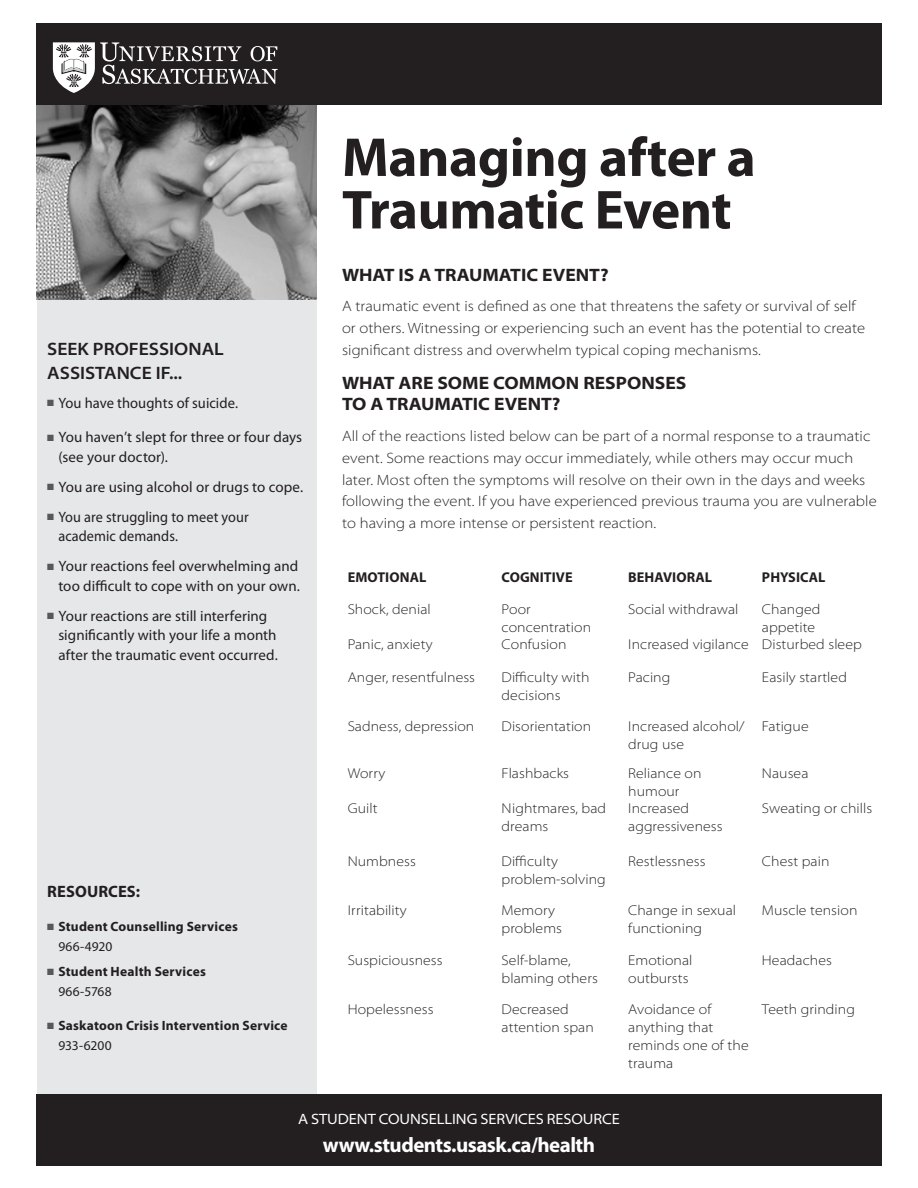
<style>
.page{position:relative;width:918px;height:1188px;background:#fff}
.page>*{position:absolute;margin:0;border:0;box-sizing:border-box;transform-origin:0 0}
.heading_1{font:700 55.35px/52.5px "Myriad Pro";letter-spacing:-.01em;color:#231f20}
.t1{font:700 21px "Myriad Pro";letter-spacing:-.025em;color:#fff}
.heading_2{font:700 semi-expanded 18px/21px "Myriad Pro";color:#231f20}
.heading_2-2{font:600 semi-expanded 18px/24px "Myriad Pro";color:#231f20}
.sidebar_body{font:700 16.5px "Myriad Pro";letter-spacing:.005em;color:#231f20}
.body_half_space{font:300 semi-expanded 15px/21.8px "Myriad Pro";letter-spacing:.005em;color:#231f20}
.sidebar_body-2{font:15px/19.5px "Myriad Pro";letter-spacing:.005em;color:#231f20}
.sidebar_body-3{font:15px/19.5px "Myriad Pro";letter-spacing:.005em;color:#231f20;scale:.95 1}
.t2{font:semi-expanded 15px "Myriad Pro";letter-spacing:-.005em;color:#fff}
.body_half_space-2{font:300 semi-expanded 14.25px/18px "Myriad Pro";letter-spacing:.005em;color:#231f20}
.body_half_space-3{font:700 14.25px "Myriad Pro";letter-spacing:.005em;color:#231f20}
.sidebar_body-4{font:700 13.5px/19.5px "Myriad Pro";letter-spacing:.015em;color:#231f20}
.s1{color:#57585a}
.s2{font-weight:400}
</style>
<div class="page">
<div style="left:37px;top:105px;width:279px;height:1021px;background:#e6e7e9"></div>
<img style="left:36px;top:105px;width:280px;height:195px">
<div style="left:36px;top:23px;width:846px;height:82px;background:#231f20"></div>
<svg style="left:53px;top:42px;width:225px;height:51px"></svg>
<div style="left:36px;top:1094px;width:846px;height:72px;background:#231f20"></div>
<p class="heading_2-2" style="left:47px;top:337px;width:178px">SEEK PROFESSIONAL<br>ASSISTANCE IF...</p>
<p class="sidebar_body-2" style="left:47px;top:393px;width:192px"><span class="s1">■</span> You have thoughts of suicide.</p>
<p class="sidebar_body-2" style="left:58px;top:428px;width:245px;text-indent:-11px"><span class="s1">■</span> You haven’t slept for three or four days (see your doctor).</p>
<p class="sidebar_body-2" style="left:47px;top:477px;width:257px"><span class="s1">■</span> You are using alcohol or drugs to cope.</p>
<p class="sidebar_body-3" style="left:58px;top:507px;width:202px;text-indent:-11px"><span class="s1">■</span> You are struggling to meet your academic demands.</p>
<p class="sidebar_body-2" style="left:47px;top:557px;width:254px;text-align:right"><span class="s1">■</span> Your reactions feel overwhelming and too difficult to cope with on your own.</p>
<p class="sidebar_body-2" style="left:58px;top:606px;width:221px;text-indent:-11px"><span class="s1">■</span> Your reactions are still interfering significantly with your life a month after the traumatic event occurred.</p>
<p class="sidebar_body" style="left:47px;top:882px;width:94px">RESOURCES:</p>
<p class="sidebar_body-4" style="left:58px;top:917px;width:181px;text-indent:-11px"><span class="s1">■</span> Student Counselling Services<br><span class="s2">966-4920</span></p>
<p class="sidebar_body-4" style="left:58px;top:962px;width:149px;text-indent:-11px"><span class="s1">■</span> Student Health Services<br><span class="s2">966-5768</span></p>
<p class="sidebar_body-4" style="left:58px;top:1016px;width:231px;text-indent:-11px"><span class="s1">■</span> Saskatoon Crisis Intervention Service<br><span class="s2">933-6200</span></p>
<p class="heading_1" style="left:342px;top:132px;width:415px">Managing after a<br>Traumatic Event</p>
<p class="heading_2" style="left:342px;top:264px;width:268px">WHAT IS A TRAUMATIC EVENT?</p>
<p class="body_half_space" style="left:342px;top:296px;width:525px">A traumatic event is defined as one that threatens the safety or survival of self or others. Witnessing or experiencing such an event has the potential to create significant distress and overwhelm typical coping mechanisms.</p>
<p class="heading_2" style="left:342px;top:373px;width:346px">WHAT ARE SOME COMMON RESPONSES<br>TO A TRAUMATIC EVENT?</p>
<p class="body_half_space" style="left:342px;top:425px;width:536px">All of the reactions listed below can be part of a normal response to a traumatic event. Some reactions may occur immediately, while others may occur much later. Most often the symptoms will resolve on their own in the days and weeks following the event. If you have experienced previous trauma you are vulnerable to having a more intense or persistent reaction.</p>
<p class="body_half_space-3" style="left:348px;top:569px;width:80px">EMOTIONAL</p>
<p class="body_half_space-3" style="left:502px;top:569px;width:73px">COGNITIVE</p>
<p class="body_half_space-3" style="left:628px;top:569px;width:85px">BEHAVIORAL</p>
<p class="body_half_space-3" style="left:762px;top:569px;width:65px">PHYSICAL</p>
<p class="body_half_space-2" style="left:348px;top:600px;width:85px">Shock, denial</p>
<p class="body_half_space-2" style="left:502px;top:600px;width:91px">Poor concentration</p>
<p class="body_half_space-2" style="left:628px;top:600px;width:112px">Social withdrawal</p>
<p class="body_half_space-2" style="left:762px;top:600px;width:60px">Changed appetite</p>
<p class="body_half_space-2" style="left:348px;top:635px;width:86px">Panic, anxiety</p>
<p class="body_half_space-2" style="left:502px;top:635px;width:66px">Confusion</p>
<p class="body_half_space-2" style="left:628px;top:635px;width:122px">Increased vigilance</p>
<p class="body_half_space-2" style="left:762px;top:635px;width:101px">Disturbed sleep</p>
<p class="body_half_space-2" style="left:348px;top:668px;width:129px">Anger, resentfulness</p>
<p class="body_half_space-2" style="left:502px;top:668px;width:89px">Difficulty with decisions</p>
<p class="body_half_space-2" style="left:628px;top:668px;width:44px">Pacing</p>
<p class="body_half_space-2" style="left:762px;top:668px;width:86px">Easily startled</p>
<p class="body_half_space-2" style="left:348px;top:717px;width:128px">Sadness, depression</p>
<p class="body_half_space-2" style="left:502px;top:717px;width:91px">Disorientation</p>
<p class="body_half_space-2" style="left:628px;top:717px;width:118px">Increased alcohol/ drug use</p>
<p class="body_half_space-2" style="left:762px;top:717px;width:48px">Fatigue</p>
<p class="body_half_space-2" style="left:348px;top:765px;width:39px">Worry</p>
<p class="body_half_space-2" style="left:502px;top:765px;width:69px">Flashbacks</p>
<p class="body_half_space-2" style="left:628px;top:765px;width:75px">Reliance on humour</p>
<p class="body_half_space-2" style="left:762px;top:765px;width:48px">Nausea</p>
<p class="body_half_space-2" style="left:348px;top:799px;width:31px">Guilt</p>
<p class="body_half_space-2" style="left:502px;top:799px;width:106px">Nightmares, bad dreams</p>
<p class="body_half_space-2" style="left:628px;top:799px;width:96px">Increased aggressiveness</p>
<p class="body_half_space-2" style="left:762px;top:799px;width:112px">Sweating or chills</p>
<p class="body_half_space-2" style="left:348px;top:852px;width:70px">Numbness</p>
<p class="body_half_space-2" style="left:502px;top:852px;width:106px">Difficulty problem-solving</p>
<p class="body_half_space-2" style="left:628px;top:852px;width:79px">Restlessness</p>
<p class="body_half_space-2" style="left:762px;top:852px;width:69px">Chest pain</p>
<p class="body_half_space-2" style="left:348px;top:901px;width:61px">Irritability</p>
<p class="body_half_space-2" style="left:502px;top:901px;width:62px">Memory problems</p>
<p class="body_half_space-2" style="left:628px;top:901px;width:109px">Change in sexual functioning</p>
<p class="body_half_space-2" style="left:762px;top:901px;width:97px">Muscle tension</p>
<p class="body_half_space-2" style="left:348px;top:951px;width:97px">Suspiciousness</p>
<p class="body_half_space-2" style="left:502px;top:951px;width:98px">Self-blame, blaming others</p>
<p class="body_half_space-2" style="left:628px;top:951px;width:66px">Emotional outbursts</p>
<p class="body_half_space-2" style="left:762px;top:951px;width:71px">Headaches</p>
<p class="body_half_space-2" style="left:348px;top:1000px;width:87px">Hopelessness</p>
<p class="body_half_space-2" style="left:502px;top:1000px;width:94px">Decreased attention span</p>
<p class="body_half_space-2" style="left:628px;top:1000px;width:122px">Avoidance of anything that reminds one of the trauma</p>
<p class="body_half_space-2" style="left:762px;top:1000px;width:94px">Teeth grinding</p>
<p class="t2" style="left:298px;top:1110px;width:323px">A STUDENT COUNSELLING SERVICES RESOURCE</p>
<h2 class="t1" style="left:323px;top:1133px;width:274px">www.students.usask.ca/health</h2>
</div>
